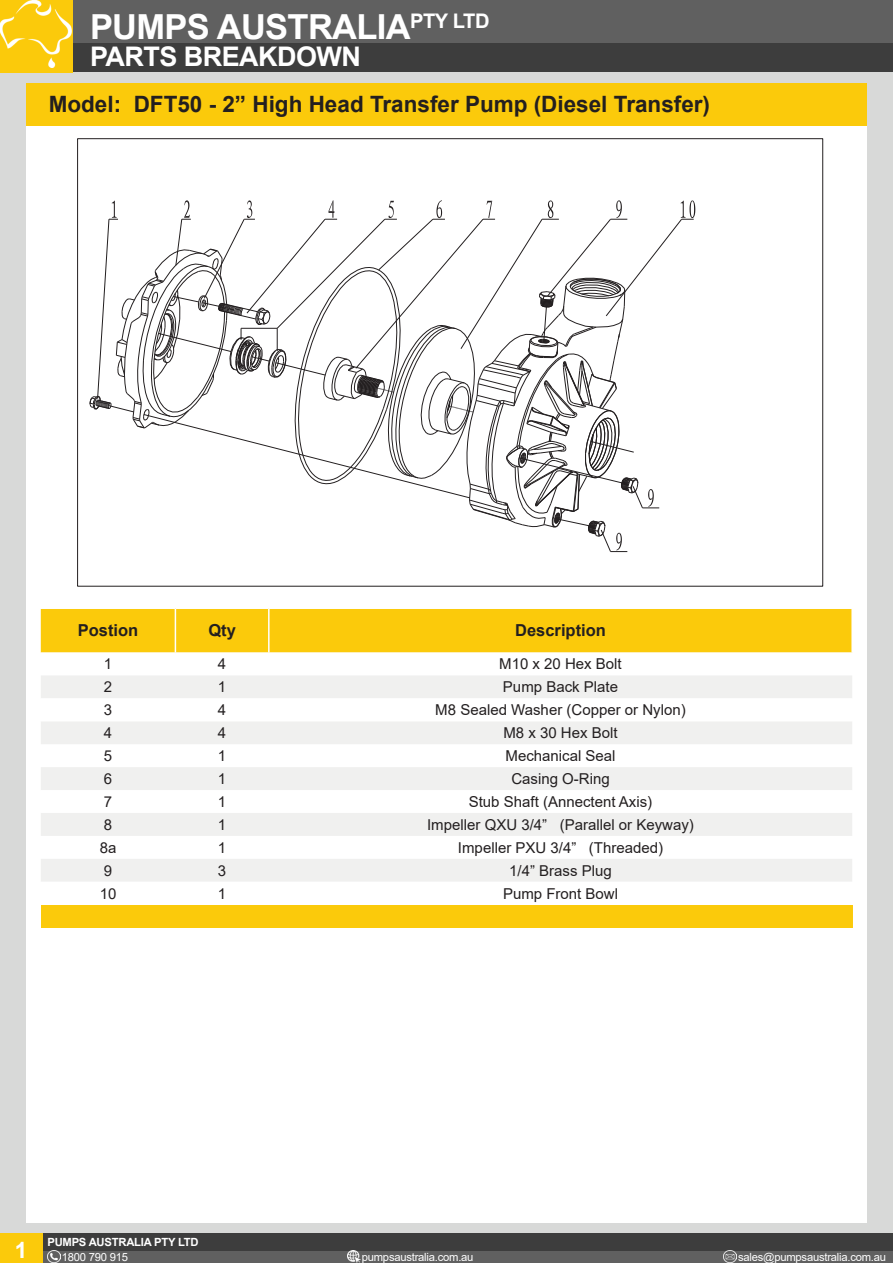
<style>
.page{position:relative;width:893px;height:1263px;background:#d8d9d8}
.page>*{position:absolute;margin:0;border:0;box-sizing:border-box;transform-origin:0 0}
.t1{font:700 34.5px "Arial";letter-spacing:-.02em;color:#fff}
.t2{font:700 27px "Arial";letter-spacing:-.02em;color:#fff}
.t3{font:700 22.5px "Arial";color:#231f20}
.t4{font:700 22.5px "Arial";color:#fff}
.t5{font:700 16.5px "Arial";color:#231f20}
.t6{font:15px "Arial";color:#231f20}
.t7{font:11.25px "Arial";letter-spacing:-.02em;color:#fff}
.t8{font:700 11.25px "Arial";letter-spacing:-.02em;color:#fff}
</style>
<div class="page">
<div style="left:26px;top:83px;width:841px;height:1139px;background:#fff"></div>
<div style="left:72px;top:0;width:821px;height:44px;background:#606060"></div>
<div style="left:72px;top:44px;width:821px;height:28px;background:#3d3d3d"></div>
<div style="left:0;top:0;width:72px;height:72px;background:#fbca0b"></div>
<img style="left:0;top:0;width:72px;height:67px">
<div style="left:0;top:1250px;width:893px;height:13px;background:#606060"></div>
<div style="left:0;top:1233px;width:893px;height:17px;background:#3d3d3d"></div>
<svg style="left:348px;top:1250px;width:12px;height:13px"></svg>
<svg style="left:48px;top:1250px;width:12px;height:13px"></svg>
<svg style="left:724px;top:1250px;width:12px;height:13px"></svg>
<div style="left:0;top:1233px;width:42px;height:30px;background:#fbca0b"></div>
<div style="left:42px;top:609px;width:809px;height:43px;background:#fbca0b"></div>
<svg style="left:42px;top:652px;width:809px;height:1px"></svg>
<div style="left:42px;top:676px;width:809px;height:22px;background:#f0f0ef"></div>
<svg style="left:42px;top:722px;width:809px;height:159px;fill:#f0f0ef"></svg>
<div style="left:41px;top:905px;width:811px;height:22px;background:#fbca0b"></div>
<hr style="left:175px;top:609px;width:1px;height:43px;background:#fff">
<hr style="left:268px;top:609px;width:2px;height:43px;background:#fff">
<svg style="left:90px;top:200px;width:605px;height:352px"></svg>
<div style="left:26px;top:83px;width:841px;height:42px;background:#fbca0b"></div>
<h1 class="t1" style="left:90px;top:3px;width:401px">PUMPS AUSTRALIA<sup>PTY</sup> <sup>LTD</sup></h1>
<h2 class="t2" style="left:90px;top:37px;width:272px">PARTS BREAKDOWN</h2>
<h3 class="t3" style="left:49px;top:88px;width:663px">Model: DFT50 - 2” High Head Transfer Pump (Diesel Transfer)</h3>
<p class="t5" style="left:78px;top:619px;width:62px">Postion</p>
<p class="t5" style="left:208px;top:619px;width:29px">Qty</p>
<p class="t5" style="left:515px;top:619px;width:92px">Description</p>
<p class="t6" style="left:104px;top:654px;width:10px">1</p>
<p class="t6" style="left:218px;top:654px;width:10px">4</p>
<p class="t6" style="left:499px;top:654px;width:124px">M10 x 20 Hex Bolt</p>
<p class="t6" style="left:104px;top:677px;width:10px">2</p>
<p class="t6" style="left:218px;top:677px;width:10px">1</p>
<p class="t6" style="left:503px;top:677px;width:117px">Pump Back Plate</p>
<p class="t6" style="left:104px;top:700px;width:10px">3</p>
<p class="t6" style="left:218px;top:700px;width:10px">4</p>
<p class="t6" style="left:435px;top:700px;width:252px">M8 Sealed Washer (Copper or Nylon)</p>
<p class="t6" style="left:104px;top:723px;width:10px">4</p>
<p class="t6" style="left:218px;top:723px;width:10px">4</p>
<p class="t6" style="left:503px;top:723px;width:116px">M8 x 30 Hex Bolt</p>
<p class="t6" style="left:104px;top:745px;width:10px">5</p>
<p class="t6" style="left:218px;top:745px;width:10px">1</p>
<p class="t6" style="left:505px;top:745px;width:112px">Mechanical Seal</p>
<p class="t6" style="left:104px;top:768px;width:10px">6</p>
<p class="t6" style="left:218px;top:768px;width:10px">1</p>
<p class="t6" style="left:511px;top:768px;width:100px">Casing O-Ring</p>
<p class="t6" style="left:104px;top:791px;width:10px">7</p>
<p class="t6" style="left:218px;top:791px;width:10px">1</p>
<p class="t6" style="left:469px;top:791px;width:185px">Stub Shaft (Annectent Axis)</p>
<p class="t6" style="left:104px;top:814px;width:10px">8</p>
<p class="t6" style="left:218px;top:814px;width:10px">1</p>
<p class="t6" style="left:427px;top:814px;width:268px">Impeller QXU 3/4” (Parallel or Keyway)</p>
<p class="t6" style="left:100px;top:837px;width:18px">8a</p>
<p class="t6" style="left:218px;top:837px;width:10px">1</p>
<p class="t6" style="left:458px;top:837px;width:207px">Impeller PXU 3/4” (Threaded)</p>
<p class="t6" style="left:104px;top:860px;width:10px">9</p>
<p class="t6" style="left:218px;top:860px;width:10px">3</p>
<p class="t6" style="left:509px;top:860px;width:104px">1/4” Brass Plug</p>
<p class="t6" style="left:100px;top:883px;width:18px">10</p>
<p class="t6" style="left:218px;top:883px;width:10px">1</p>
<p class="t6" style="left:503px;top:883px;width:117px">Pump Front Bowl</p>
<h3 class="t4" style="left:15px;top:1234px;width:14px">1</h3>
<p class="t8" style="left:47px;top:1234px;width:153px">PUMPS AUSTRALIA PTY LTD</p>
<p class="t7" style="left:62px;top:1249px;width:68px">1800 790 915</p>
<p class="t7" style="left:362px;top:1249px;width:113px">pumpsaustralia.com.au</p>
<p class="t7" style="left:738px;top:1249px;width:150px">sales@pumpsaustralia.com.au</p>
</div>
